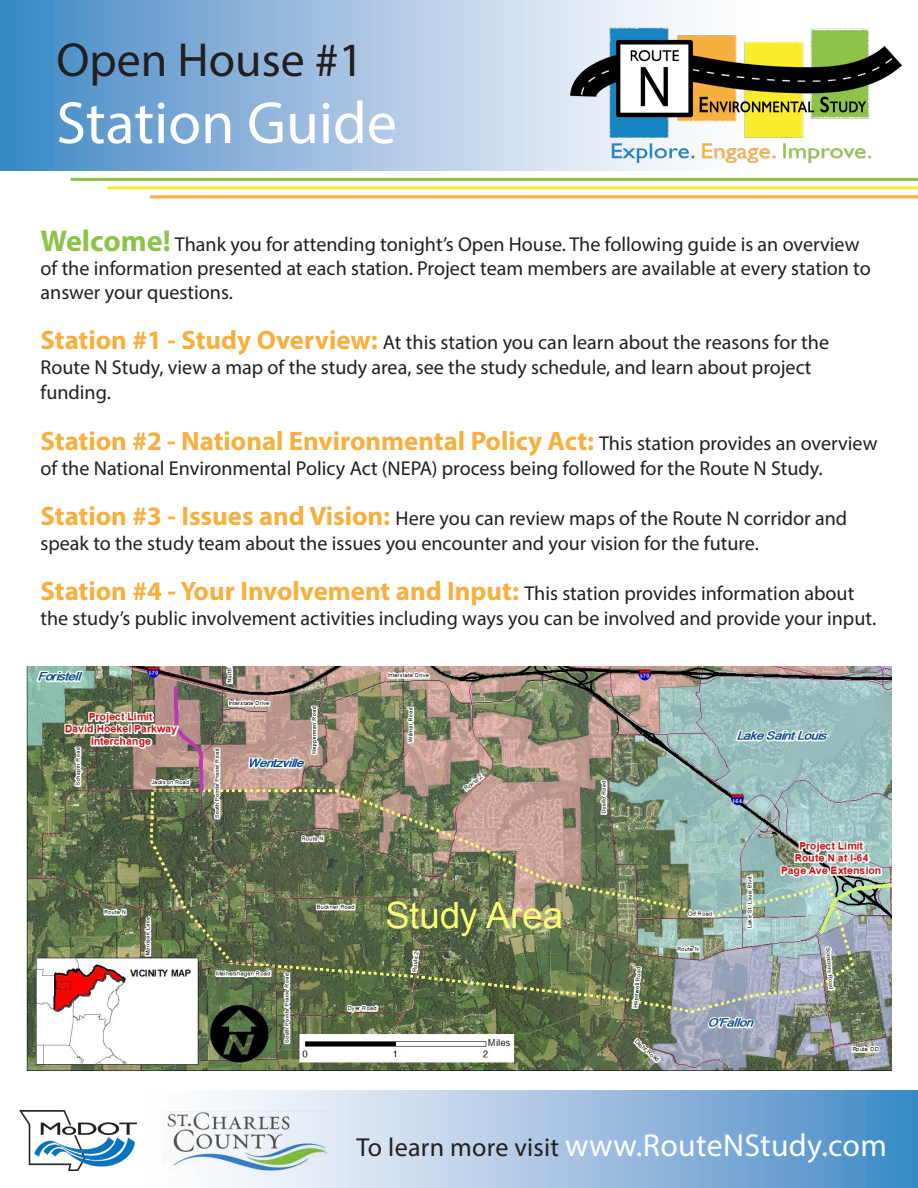
<style>
.page{position:relative;width:918px;height:1188px;background:#fff}
.page>*{position:absolute;margin:0;border:0;box-sizing:border-box;transform-origin:0 0}
.t1{font:60px "Myriad Pro";color:#fff}
.t2{font:48px "Myriad Pro";color:#231f20}
.t3{font:31.8px "Myriad Pro";letter-spacing:.01em;color:#fff}
.t4{font:700 26.85px "Myriad Pro";color:#f7b03e}
.t5{font:20.1px/25.2px "Myriad Pro";color:#231f20}
.s1{font-weight:700;font-size:30.15px;color:#8fc24b}
.s2{font-weight:700;font-size:26.85px;color:#f7b03e}
.s3{font-weight:400;font-size:20.1px;color:#231f20}
.s4{font-size:26.1px;color:#231f20}
</style>
<div class="page">
<svg style="left:0;top:0;width:812px;height:171px;background:#95badd"></svg>
<svg style="left:136px;top:1091px;width:782px;height:97px;background:#a2c2e1"></svg>
<img style="left:19px;top:1110px;width:117px;height:61px">
<img style="left:570px;top:5px;width:332px;height:157px">
<img style="left:164px;top:1112px;width:164px;height:59px">
<hr style="left:70px;top:178px;width:848px;height:3px;background:#8fc24b">
<hr style="left:107px;top:186px;width:811px;height:3px;background:#f9ec2b">
<hr style="left:150px;top:195px;width:768px;height:3px;background:#f7b03e">
<img style="left:26px;top:666px;width:866px;height:406px">
<p class="t2" style="left:56px;top:30px;width:309px">Open House #1</p>
<p class="t1" style="left:56px;top:86px;width:342px">Station Guide</p>
<p class="t5" style="left:40px;top:232px;width:832px;line-height:24.2px"><span class="s1">Welcome!</span> Thank you for attending tonight’s Open House. The following guide is an overview of the information presented at each station. Project team members are available at every station to answer your questions.</p>
<p class="t5" style="left:40px;top:329px;width:790px"><span class="s2">Station #1 - Study Overview:</span> At this station you can learn about the reasons for the<br>Route N Study, view a map of the study area, see the study schedule, and learn about project funding.</p>
<p class="t4" style="left:40px;top:423px;width:839px">Station #2 - National Environmental Policy Act: <span class="s3">This station provides an overview</span></p>
<p class="t5" style="left:40px;top:455px;width:784px">of the National Environmental Policy Act (NEPA) process being followed for the Route N Study.</p>
<p class="t5" style="left:40px;top:505px;width:808px"><span class="s2">Station #3 - Issues and Vision:</span> Here you can review maps of the Route N corridor and speak to the study team about the issues you encounter and your vision for the future.</p>
<p class="t5" style="left:40px;top:580px;width:837px"><span class="s2">Station #4 - Your Involvement and Input:</span> This station provides information about the study’s public involvement activities including ways you can be involved and provide your input.</p>
<p class="t3" style="left:357px;top:1126px;width:532px"><span class="s4">To learn more visit</span> www.RouteNStudy.com</p>
</div>
